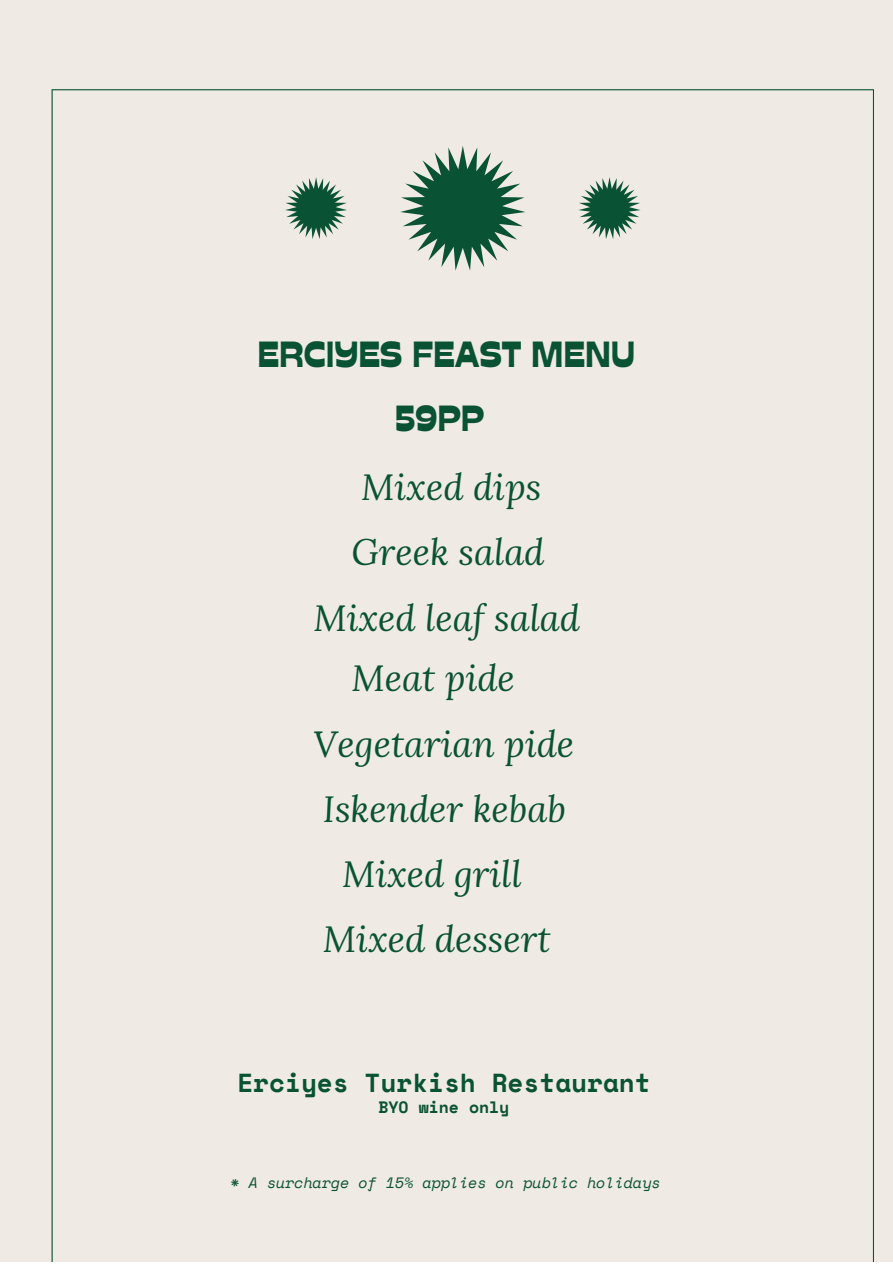
<style>
.page{position:relative;width:893px;height:1264px;background:#fff}
.page>*{position:absolute;margin:0;border:0;box-sizing:border-box;transform-origin:0 0}
.t1{font:italic 36.3px "Lora";color:#095234}
.t2{font:36.3px "Stadio Now Novarese";color:#095234}
.t3{font:700 25.95px "Space Mono";color:#095234}
.t4{font:700 16.5px "Space Mono";color:#095234}
.t5{font:italic 15px "Space Mono";color:#095234}
</style>
<div class="page">
<div style="left:0;top:0;width:892px;height:1261px;background:#efeae3"></div>
<div style="left:52px;top:89px;width:822px;height:1173px;background:#efeae3"></div>
<svg style="left:400px;top:146px;width:125px;height:124px"></svg>
<svg style="left:578px;top:177px;width:62px;height:62px"></svg>
<svg style="left:285px;top:177px;width:62px;height:62px"></svg>
<p class="t2" style="left:257px;top:333px;width:379px">ERCIYES FEAST MENU</p>
<p class="t2" style="left:395px;top:397px;width:90px">59PP</p>
<p class="t1" style="left:361px;top:462px;width:182px">Mixed dips</p>
<p class="t1" style="left:351px;top:528px;width:194px">Greek salad</p>
<p class="t1" style="left:313px;top:593px;width:268px">Mixed leaf salad</p>
<p class="t1" style="left:351px;top:653px;width:165px">Meat pide</p>
<p class="t1" style="left:313px;top:719px;width:262px">Vegetarian pide</p>
<p class="t1" style="left:323px;top:784px;width:244px">Iskender kebab</p>
<p class="t1" style="left:342px;top:849px;width:181px">Mixed grill</p>
<p class="t1" style="left:323px;top:914px;width:229px">Mixed dessert</p>
<p class="t3" style="left:237px;top:1062px;width:415px">Erciyes Turkish Restaurant</p>
<p class="t4" style="left:378px;top:1094px;width:132px">BYO wine only</p>
<p class="t5" style="left:230px;top:1170px;width:431px">* A surcharge of 15% applies on public holidays</p>
</div>
